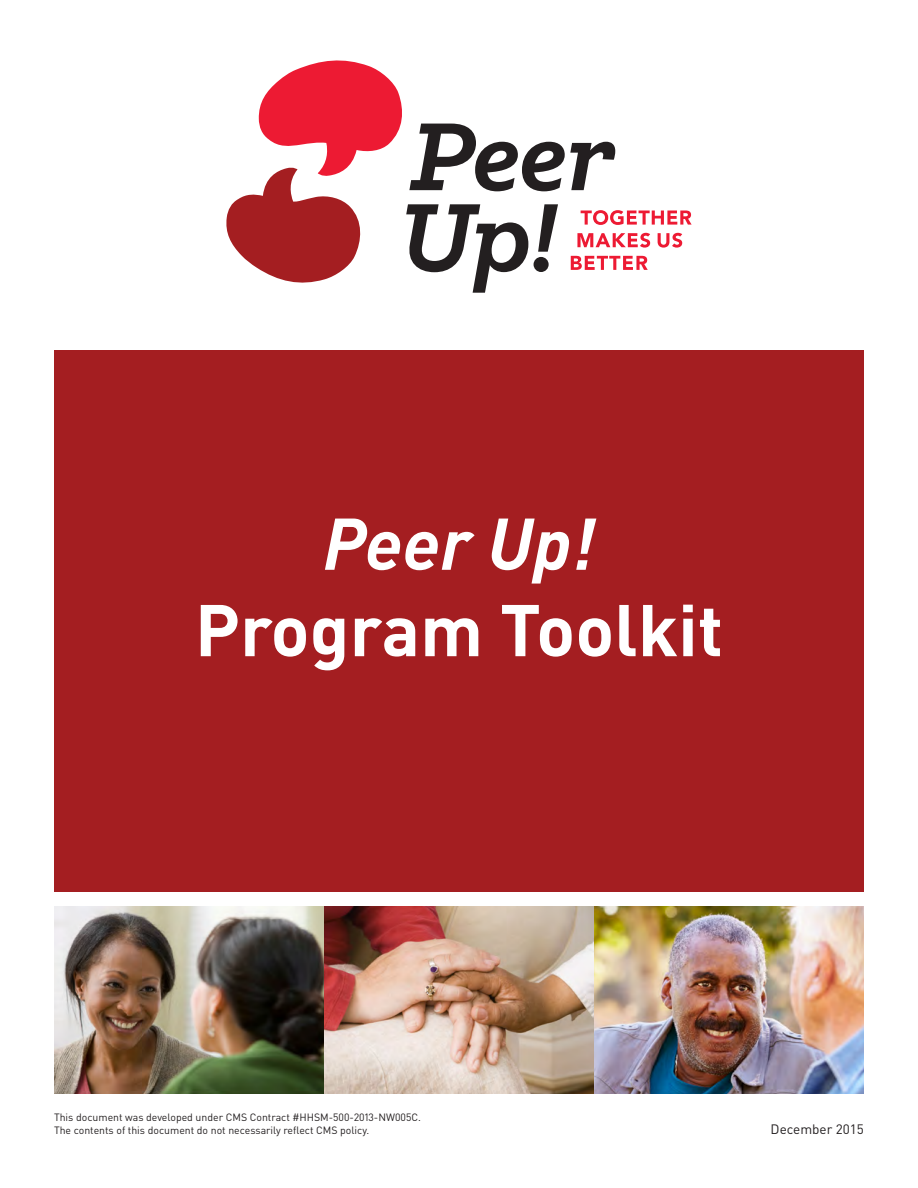
<style>
.page{position:relative;width:918px;height:1188px;background:#fff}
.page>*{position:absolute;margin:0;border:0;box-sizing:border-box;transform-origin:0 0}
.t1{font:700 72px/86.4px "DIN Pro";color:#fff;text-align:center}
.t2{font:13.5px "DIN Pro";color:#231f20}
.t3{font:10.5px/12.6px "DIN Pro";color:#231f20}
.s1{font-family:"DINOT";font-style:italic}
</style>
<div class="page">
<div style="left:54px;top:351px;width:810px;height:541px;background:#a41e21"></div>
<svg style="left:226px;top:60px;width:466px;height:233px"></svg>
<img style="left:54px;top:907px;width:810px;height:187px">
<h1 class="t1" style="left:195px;top:498px;width:530px"><span class="s1">Peer Up!<br></span>Program Toolkit</h1>
<p class="t3" style="left:54px;top:1111px;width:369px">This document was developed under CMS Contract #HHSM-500-2013-NW005C.<br>The contents of this document do not necessarily reflect CMS policy.</p>
<p class="t2" style="left:771px;top:1119px;width:95px">December 2015</p>
</div>
